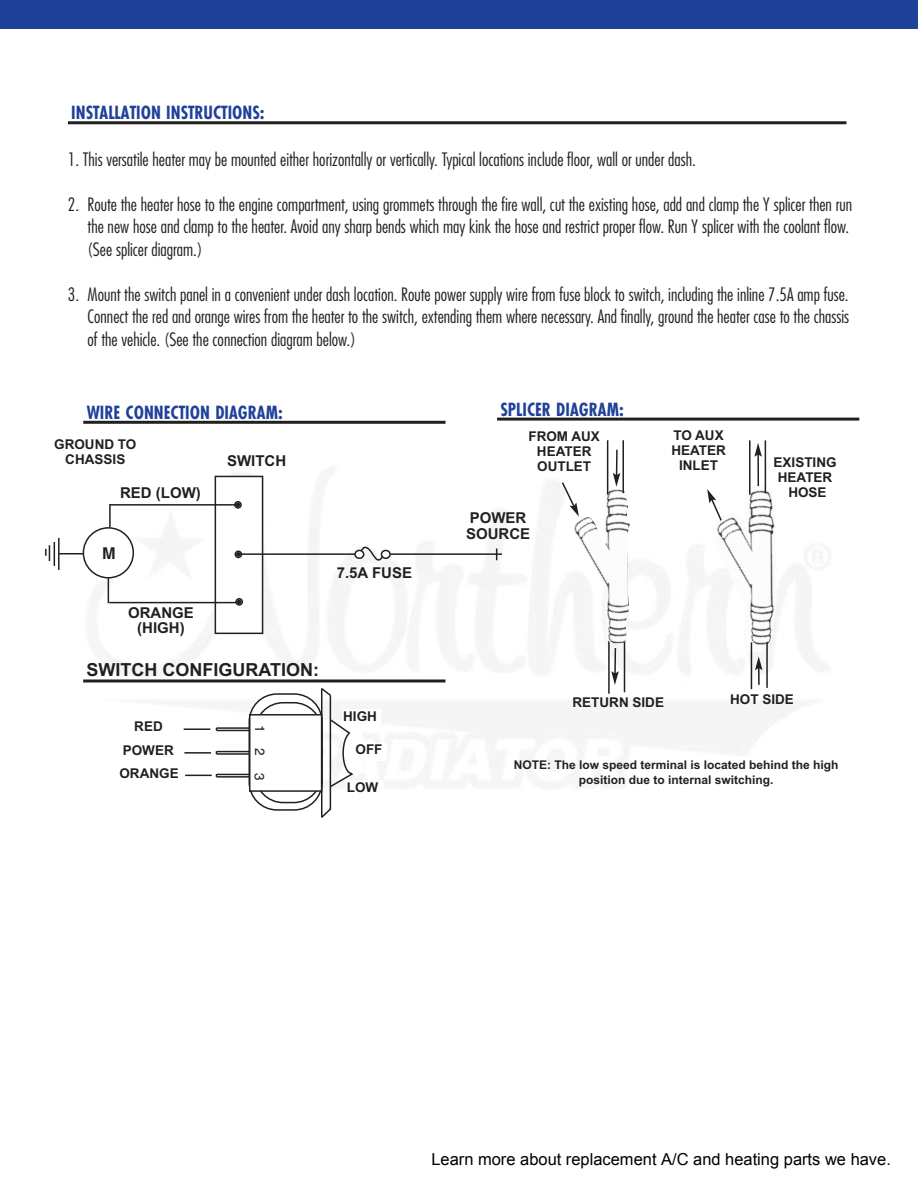
<style>
.page{position:relative;width:918px;height:1188px;background:#fff}
.page>*{position:absolute;margin:0;border:0;box-sizing:border-box;transform-origin:0 0}
.t1{font:300 condensed 18px/22.5px "Futura Std";color:#231f20}
.t2{font:700 condensed 18px "Futurist";color:#20419a}
.t3{font:700 18px "Arial";color:#231f20}
.t4{font:16.5px "Arial";color:#000}
.t5{font:700 16.2px "Helvetica";color:#231f20}
.t6{font:700 15px/16.5px "Arial";color:#231f20}
.t7{font:700 13.5px/15px "Arial";color:#231f20;text-align:center}
.t8{font:13.5px "Helvetica";color:#231f20}
.t9{font:700 12px/14.4px "Arial";color:#231f20;text-align:center}
</style>
<div class="page">
<img style="left:83px;top:456px;width:748px;height:332px">
<hr style="left:608px;top:639px;width:2px;height:55px;background:#231f20">
<hr style="left:624px;top:639px;width:1px;height:53px;background:#231f20">
<hr style="left:68px;top:121px;width:778px;height:3px;background:#231f20">
<div style="left:0;top:0;width:917px;height:29px;background:#20419a"></div>
<hr style="left:83px;top:421px;width:363px;height:3px;background:#231f20">
<hr style="left:497px;top:418px;width:362px;height:3px;background:#231f20">
<div style="left:215px;top:476px;width:48px;height:157px;background:#fff"></div>
<div style="left:215px;top:476px;width:48px;height:158px;border:2px solid #231f20"></div>
<hr style="left:110px;top:504px;width:127px;height:2px;background:#231f20">
<hr style="left:109px;top:602px;width:128px;height:1px;background:#231f20">
<hr style="left:109px;top:504px;width:2px;height:23px;background:#231f20">
<svg style="left:45px;top:527px;width:89px;height:76px"></svg>
<svg style="left:235px;top:598px;width:8px;height:8px"></svg>
<svg style="left:235px;top:551px;width:7px;height:7px"></svg>
<svg style="left:234px;top:501px;width:8px;height:8px"></svg>
<hr style="left:240px;top:553px;width:116px;height:2px;background:#231f20">
<hr style="left:390px;top:553px;width:112px;height:2px;background:#231f20">
<div style="left:97px;top:545px;width:24px;height:19px;background:#fff"></div>
<svg style="left:354px;top:544px;width:37px;height:22px"></svg>
<img style="left:572px;top:489px;width:58px;height:155px">
<svg style="left:611px;top:449px;width:9px;height:243px"></svg>
<svg style="left:561px;top:481px;width:18px;height:36px"></svg>
<svg style="left:706px;top:417px;width:71px;height:269px"></svg>
<hr style="left:749px;top:440px;width:2px;height:55px;background:#231f20">
<hr style="left:765px;top:440px;width:1px;height:53px;background:#231f20">
<hr style="left:607px;top:440px;width:1px;height:55px;background:#231f20">
<hr style="left:622px;top:440px;width:2px;height:53px;background:#231f20">
<hr style="left:751px;top:642px;width:1px;height:47px;background:#231f20">
<hr style="left:766px;top:642px;width:2px;height:46px;background:#231f20">
<hr style="left:83px;top:679px;width:362px;height:3px;background:#231f20">
<div style="left:342px;top:709px;width:39px;height:17px;background:#fff"></div>
<div style="left:122px;top:720px;width:54px;height:16px;background:#fff"></div>
<div style="left:120px;top:743px;width:56px;height:17px;background:#fff"></div>
<div style="left:118px;top:767px;width:63px;height:17px;background:#fff"></div>
<svg style="left:249px;top:687px;width:112px;height:131px"></svg>
<div style="left:347px;top:726px;width:18px;height:50px;background:#fff;border-radius:50%"></div>
<div style="left:250px;top:715px;width:72px;height:76px;background:#fff"></div>
<div style="left:249px;top:714px;width:73px;height:78px;border:2px solid #231f20"></div>
<hr style="left:321px;top:688px;width:1px;height:129px;background:#231f20">
<div style="left:354px;top:743px;width:33px;height:18px;background:#fff"></div>
<div style="left:251px;top:724px;width:16px;height:12px;background:#fff"></div>
<div style="left:251px;top:772px;width:16px;height:12px;background:#fff"></div>
<div style="left:345px;top:780px;width:39px;height:20px;background:#fff"></div>
<hr style="left:217px;top:727px;width:32px;height:2px;background:#231f20">
<hr style="left:217px;top:730px;width:32px;height:1px;background:#231f20">
<hr style="left:217px;top:751px;width:32px;height:1px;background:#231f20">
<hr style="left:217px;top:753px;width:32px;height:2px;background:#231f20">
<hr style="left:217px;top:774px;width:32px;height:1px;background:#231f20">
<hr style="left:217px;top:776px;width:32px;height:2px;background:#231f20">
<hr style="left:184px;top:728px;width:26px;height:2px;background:#231f20">
<hr style="left:184px;top:752px;width:27px;height:2px;background:#231f20">
<svg style="left:185px;top:774px;width:32px;height:3px"></svg>
<p class="t2" style="left:71px;top:105px;width:195px">INSTALLATION INSTRUCTIONS:</p>
<p class="t1" style="left:68px;top:149px;width:629px">1. This versatile heater may be mounted either horizontally or vertically. Typical locations include floor, wall or under dash.</p>
<p class="t1" style="left:88px;top:194px;width:766px;text-indent:-20px">2. Route the heater hose to the engine compartment, using grommets through the fire wall, cut the existing hose, add and clamp the Y splicer then run the new hose and clamp to the heater. Avoid any sharp bends which may kink the hose and restrict proper flow. Run Y splicer with the coolant flow. (See splicer diagram.)</p>
<p class="t1" style="left:88px;top:284px;width:763px;text-align:justify;text-indent:-20px">3. Mount the switch panel in a convenient under dash location. Route power supply wire from fuse block to switch, including the inline 7.5A amp fuse.<br>Connect the red and orange wires from the heater to the switch, extending them where necessary. And finally, ground the heater case to the chassis of the vehicle. (See the connection diagram below.)</p>
<p class="t2" style="left:87px;top:404px;width:198px">WIRE CONNECTION DIAGRAM:</p>
<p class="t2" style="left:500px;top:401px;width:125px">SPLICER DIAGRAM:</p>
<p class="t7" style="left:54px;top:437px;width:84px">GROUND TO<br>CHASSIS</p>
<p class="t7" style="left:671px;top:428px;width:56px">TO AUX<br>HEATER<br>INLET</p>
<p class="t7" style="left:528px;top:429px;width:73px">FROM AUX<br>HEATER<br>OUTLET</p>
<p class="t6" style="left:227px;top:453px;width:61px">SWITCH</p>
<p class="t7" style="left:774px;top:455px;width:65px">EXISTING<br>HEATER</p>
<p class="t6" style="left:120px;top:484px;width:82px">RED (LOW)</p>
<p class="t7" style="left:788px;top:485px;width:40px">HOSE</p>
<p class="t5" style="left:102px;top:544px;width:15px">M</p>
<p class="t6" style="left:128px;top:605px;width:67px;line-height:15px;text-align:center">ORANGE (HIGH)</p>
<p class="t3" style="left:87px;top:659px;width:234px">SWITCH CONFIGURATION:</p>
<p class="t7" style="left:119px;top:715px;width:61px;line-height:23.7px">RED<br>POWER<br>ORANGE</p>
<p class="t8" style="left:268px;top:725px;width:32px;rotate:90deg">1 2</p>
<p class="t8" style="left:267px;top:773px;width:9px;rotate:90deg">3</p>
<p class="t6" style="left:337px;top:565px;width:77px">7.5A FUSE</p>
<p class="t7" style="left:343px;top:708px;width:35px">HIGH</p>
<p class="t7" style="left:356px;top:742px;width:28px">OFF</p>
<p class="t7" style="left:347px;top:779px;width:33px">LOW</p>
<p class="t6" style="left:466px;top:509px;width:66px">POWER<br>SOURCE</p>
<p class="t7" style="left:573px;top:694px;width:93px">RETURN SIDE</p>
<p class="t7" style="left:730px;top:692px;width:65px">HOT SIDE</p>
<p class="t9" style="left:514px;top:758px;width:326px">NOTE: The low speed terminal is located behind the high position due to internal switching.</p>
<p class="t4" style="left:431px;top:1148px;width:461px">Learn more about replacement A/C and heating parts we have.</p>
</div>
